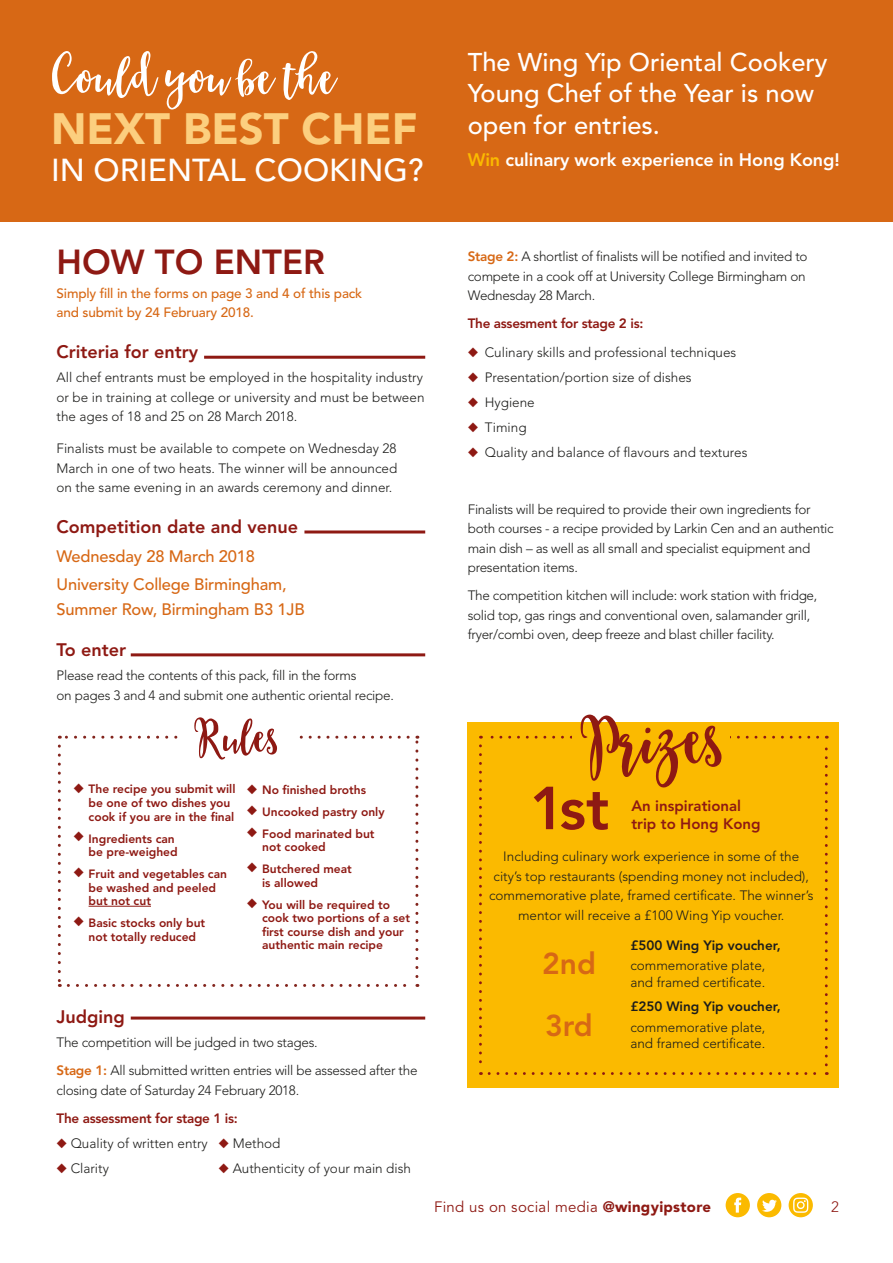
<style>
.page{position:relative;width:893px;height:1263px;background:#fff}
.page>*{position:absolute;margin:0;border:0;box-sizing:border-box;transform-origin:0 0}
.t1{font:95.1px "Fontbox Biscuit Base";color:#8e1913}
.t2{font:68.1px "Fontbox Biscuit Base";letter-spacing:.01em;color:#fff}
.t3{font:60px "Fontbox Biscuit Base";color:#8e1913}
.t4{font:800 60px "Avenir";color:#8e1913}
.t5{font:900 43.5px "Avenir";color:#fccf7f}
.t6{font:800 34.5px "Avenir";color:#8e1913}
.t7{font:500 31.5px "Avenir";color:#fff}
.t8{font:800 30px "Avenir";color:#d76815}
.t9{font:500 25.5px/31.5px "Avenir";color:#fff}
.t10{font:800 18px "Avenir";color:#8e1913}
.t11{font:800 18px "Avenir";letter-spacing:-.005em;color:#fff}
.t12{font:500 16.5px/28.2px "Avenir";letter-spacing:-.01em;color:#d76815}
.t13{font:15px "Avenir";letter-spacing:.02em;color:#8e1913}
.t14{font:800 15px/18px "Avenir";color:#8e1913}
.t15{font:300 15px "Avenir";color:#8e1913}
.t16{font:300 13.5px/19.5px "Avenir";letter-spacing:-.02em;color:#1d1d1b}
.t17{font:300 13.5px/19.5px "Avenir";color:#1d1d1b}
.t18{font:500 13.5px/19.5px "Avenir";letter-spacing:-.01em;color:#d76815}
.t19{font:800 13.5px "Avenir";letter-spacing:-.02em;color:#8e1913}
.t20{font:800 13.5px "Avenir";color:#1d1d1b}
.t21{font:800 12px/13.5px "Avenir";color:#8e1913}
.s1{color:#fbba00}
.s2{font-weight:800;color:#d76815}
.s3{color:#8e1913}
.s4{font-weight:900}
</style>
<div class="page">
<svg style="left:757px;top:1193px;width:24px;height:24px"></svg>
<svg style="left:726px;top:1193px;width:24px;height:24px"></svg>
<svg style="left:789px;top:1193px;width:24px;height:24px"></svg>
<div style="left:468px;top:723px;width:371px;height:365px;background:#fbba00"></div>
<div style="left:0;top:0;width:893px;height:221px;background:#d76815"></div>
<hr style="left:304px;top:530px;width:121px;height:3px;background:#8e1913">
<svg style="left:479px;top:746px;width:3px;height:329px"></svg>
<svg style="left:489px;top:1072px;width:338px;height:3px"></svg>
<svg style="left:825px;top:736px;width:3px;height:329px"></svg>
<svg style="left:480px;top:736px;width:338px;height:3px"></svg>
<div style="left:572px;top:723px;width:158px;height:53px;background:#fbba00"></div>
<svg style="left:59px;top:736px;width:117px;height:3px"></svg>
<svg style="left:58px;top:746px;width:3px;height:241px"></svg>
<svg style="left:68px;top:984px;width:350px;height:3px"></svg>
<svg style="left:415px;top:736px;width:3px;height:240px"></svg>
<svg style="left:299px;top:736px;width:109px;height:3px"></svg>
<hr style="left:89px;top:906px;width:62px;height:1px;background:#8e1913">
<hr style="left:204px;top:356px;width:221px;height:3px;background:#8e1913">
<hr style="left:131px;top:653px;width:294px;height:3px;background:#8e1a14">
<hr style="left:131px;top:1016px;width:294px;height:3px;background:#8e1a14">
<h2 class="t2" style="left:51px;top:40px;width:286px">Could you be the</h2>
<h3 class="t5" style="left:51px;top:102px;width:368px">NEXT BEST CHEF</h3>
<h3 class="t7" style="left:51px;top:152px;width:374px">IN ORIENTAL COOKING?</h3>
<h3 class="t9" style="left:468px;top:47px;width:361px">The Wing Yip Oriental Cookery<br>Young Chef of the Year is now open for entries.</h3>
<h3 class="t11" style="left:468px;top:149px;width:373px"><span class="s1">Win</span> culinary work experience in Hong Kong!</h3>
<h3 class="t6" style="left:57px;top:242px;width:270px">HOW TO ENTER</h3>
<p class="t18" style="left:57px;top:284px;width:307px">Simply fill in the forms on page 3 and 4 of this pack and submit by 24 February 2018.</p>
<h3 class="t10" style="left:57px;top:341px;width:143px">Criteria for entry</h3>
<p class="t16" style="left:57px;top:368px;width:369px;text-align:justify">All chef entrants must be employed in the hospitality industry or be in training at college or university and must be between the ages of 18 and 25 on 28 March 2018.</p>
<p class="t16" style="left:57px;top:439px;width:342px;text-align:justify">Finalists must be available to compete on Wednesday 28<br>March in one of two heats. The winner will be announced on the same evening in an awards ceremony and dinner.</p>
<h3 class="t10" style="left:57px;top:516px;width:243px">Competition date and venue</h3>
<p class="t12" style="left:57px;top:542px;width:232px">Wednesday 28 March 2018<br>University College Birmingham,</p>
<p class="t12" style="left:57px;top:596px;width:250px">Summer Row, Birmingham B3 1JB</p>
<h3 class="t10" style="left:57px;top:639px;width:71px">To enter</h3>
<p class="t16" style="left:57px;top:666px;width:339px">Please read the contents of this pack, fill in the forms<br>on pages 3 and 4 and submit one authentic oriental recipe.</p>
<h3 class="t3" style="left:195px;top:706px;width:84px;rotate:-2deg">Rules</h3>
<p class="t21" style="left:89px;top:782px;width:148px">The recipe you submit will be one of two dishes you cook if you are in the final</p>
<p class="t21" style="left:89px;top:831px;width:91px">Ingredients can be pre-weighed</p>
<p class="t21" style="left:89px;top:867px;width:140px">Fruit and vegetables can be washed and peeled but not cut</p>
<p class="t21" style="left:89px;top:916px;width:118px">Basic stocks only but not totally reduced</p>
<p class="t21" style="left:262px;top:778px;width:124px;line-height:22px">No finished broths<br>Uncooked pastry only<br>Food marinated but</p>
<p class="t21" style="left:262px;top:836px;width:91px;line-height:22px">not cooked<br>Butchered meat</p>
<p class="t21" style="left:262px;top:871px;width:130px;line-height:22px">is allowed<br>You will be required to</p>
<p class="t21" style="left:262px;top:911px;width:149px">cook two portions of a set first course dish and your authentic main recipe</p>
<h3 class="t10" style="left:57px;top:1006px;width:70px">Judging</h3>
<p class="t16" style="left:57px;top:1028px;width:363px;line-height:28px">The competition will be judged in two stages.<br><span class="s2">Stage 1:</span> All submitted written entries will be assessed after the</p>
<p class="t16" style="left:57px;top:1080px;width:244px">closing date of Saturday 24 February 2018.</p>
<p class="t19" style="left:57px;top:1110px;width:183px">The assessment for stage 1 is:</p>
<p class="t17" style="left:57px;top:1133px;width:225px"><span class="s3">◆</span> Quality of written entry <span class="s3">◆</span> Method</p>
<p class="t17" style="left:57px;top:1158px;width:54px"><span class="s3">◆</span> Clarity</p>
<p class="t17" style="left:219px;top:1158px;width:194px"><span class="s3">◆</span> Authenticity of your main dish</p>
<p class="t16" style="left:468px;top:247px;width:341px"><span class="s2">Stage 2:</span> A shortlist of finalists will be notified and invited to compete in a cook off at University College Birmingham on<br>Wednesday 28 March.</p>
<p class="t19" style="left:468px;top:315px;width:177px">The assesment for stage 2 is:</p>
<p class="t17" style="left:468px;top:343px;width:270px"><span class="s3">◆</span> Culinary skills and professional techniques</p>
<p class="t17" style="left:468px;top:368px;width:225px"><span class="s3">◆</span> Presentation/portion size of dishes</p>
<p class="t17" style="left:468px;top:393px;width:69px"><span class="s3">◆</span> Hygiene</p>
<p class="t16" style="left:468px;top:418px;width:60px"><span class="s3">◆</span> Timing</p>
<p class="t17" style="left:468px;top:443px;width:281px"><span class="s3">◆</span> Quality and balance of flavours and textures</p>
<p class="t16" style="left:468px;top:499px;width:367px">Finalists will be required to provide their own ingredients for both courses - a recipe provided by Larkin Cen and an authentic main dish – as well as all small and specialist equipment and presentation items.</p>
<p class="t16" style="left:468px;top:586px;width:351px">The competition kitchen will include: work station with fridge, solid top, gas rings and conventional oven, salamander grill, fryer/combi oven, deep freeze and blast chiller facility.</p>
<h1 class="t1" style="left:580px;top:697px;width:141px;rotate:-5deg">Prizes</h1>
<h3 class="t4" style="left:530px;top:773px;width:81px">1st</h3>
<p class="t14" style="left:631px;top:797px;width:131px">An inspirational trip to Hong Kong</p>
<p class="t17" style="left:489px;top:847px;width:326px;text-align:center">Including culinary work experience in some of the city’s top restaurants (spending money not included), commemorative plate, framed certificate. The winner’s mentor will receive a £100 Wing Yip voucher.</p>
<h3 class="t8" style="left:542px;top:946px;width:55px">2nd</h3>
<h3 class="t8" style="left:545px;top:1008px;width:49px">3rd</h3>
<p class="t20" style="left:630px;top:937px;width:152px">£500 Wing Yip voucher,</p>
<p class="t17" style="left:630px;top:957px;width:137px;line-height:16.5px">commemorative plate, and framed certificate.</p>
<p class="t20" style="left:630px;top:998px;width:152px">£250 Wing Yip voucher,</p>
<p class="t17" style="left:630px;top:1019px;width:137px;line-height:16.5px">commemorative plate, and framed certificate.</p>
<p class="t13" style="left:434px;top:1198px;width:279px">Find us on social media <span class="s4">@wingyipstore</span></p>
<p class="t15" style="left:831px;top:1197px;width:9px">2</p>
</div>
